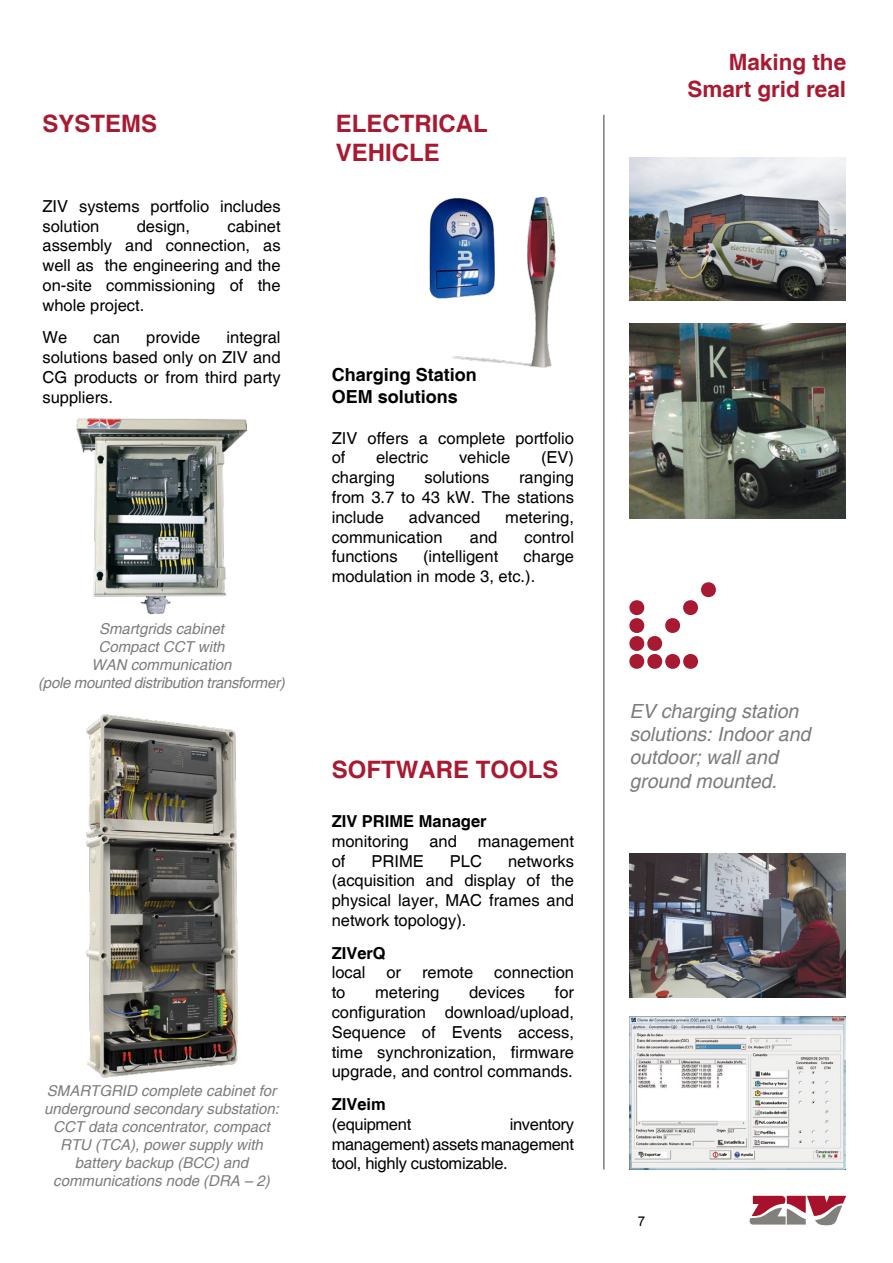
<style>
.page{position:relative;width:893px;height:1263px;background:#fff}
.page>*{position:absolute;margin:0;border:0;box-sizing:border-box;transform-origin:0 0}
.t1{font:700 24px/28.8px "Helvetica";color:#a81a31}
.t2{font:700 22.5px/27px "Helvetica";color:#a81a31;text-align:right}
.t3{font:italic 19.5px/23.4px "Helvetica";color:#7b7c7e}
.t4{font:700 18px/21.6px "Helvetica";color:#000}
.t5{font:16.5px/19.8px "Helvetica";color:#000;text-align:justify}
.t6{font:700 16.5px "Helvetica";color:#000}
.t7{font:16.5px "Helvetica";letter-spacing:-.02em;color:#000}
.t8{font:italic 15px/18px "Helvetica";color:#7b7c7e;text-align:center}
.t9{font:13.5px "Arial";color:#000}
</style>
<div class="page">
<svg style="left:749px;top:1196px;width:97px;height:29px"></svg>
<svg style="left:629px;top:582px;width:87px;height:87px"></svg>
<img style="left:629px;top:157px;width:217px;height:144px">
<img style="left:438px;top:197px;width:118px;height:171px">
<img style="left:76px;top:418px;width:171px;height:197px">
<img style="left:86px;top:714px;width:152px;height:364px">
<img style="left:629px;top:323px;width:217px;height:196px">
<img style="left:629px;top:1016px;width:217px;height:153px">
<img style="left:629px;top:853px;width:217px;height:145px">
<img style="left:429px;top:198px;width:67px;height:100px">
<hr style="left:603px;top:115px;width:2px;height:1054px;background:#7b7c7e">
<h1 class="t1" style="left:43px;top:111px;width:116px">SYSTEMS</h1>
<h1 class="t1" style="left:336px;top:111px;width:153px">ELECTRICAL<br>VEHICLE</h1>
<p class="t5" style="left:43px;top:197px;width:240px">ZIV systems portfolio includes solution</p>
<p class="t5" style="left:43px;top:217px;width:240px;text-indent:185px">cabinet assembly and connection, as well as the engineering and the on‑site commissioning of the whole project.</p>
<p class="t5" style="left:43px;top:328px;width:26px">We</p>
<p class="t5" style="left:93px;top:328px;width:28px">can</p>
<p class="t5" style="left:146px;top:328px;width:56px">provide</p>
<p class="t5" style="left:137px;top:217px;width:55px">design,</p>
<p class="t5" style="left:43px;top:328px;width:240px;text-indent:184px">integral solutions based only on ZIV and CG products or from third party suppliers.</p>
<p class="t8" style="left:38px;top:620px;width:248px">Smartgrids cabinet<br>Compact CCT with<br>WAN communication<br>(pole mounted distribution transformer)</p>
<p class="t8" style="left:44px;top:1082px;width:237px">SMARTGRID complete cabinet for underground secondary substation:<br>CCT data concentrator, compact<br>RTU (TCA), power supply with battery backup (BCC) and communications node (DRA – 2)</p>
<p class="t4" style="left:332px;top:365px;width:147px">Charging Station<br>OEM solutions</p>
<p class="t5" style="left:332px;top:428px;width:244px">ZIV offers a complete portfolio of</p>
<p class="t5" style="left:376px;top:448px;width:54px">electric</p>
<p class="t5" style="left:459px;top:448px;width:53px">vehicle</p>
<p class="t5" style="left:541px;top:448px;width:34px">(EV)</p>
<p class="t5" style="left:332px;top:468px;width:65px">charging</p>
<p class="t5" style="left:424px;top:468px;width:67px">solutions</p>
<p class="t5" style="left:332px;top:468px;width:244px;text-indent:187px">ranging from 3.7 to 43 kW. The stations include</p>
<p class="t5" style="left:409px;top:508px;width:73px">advanced</p>
<p class="t5" style="left:505px;top:508px;width:70px">metering,</p>
<p class="t5" style="left:332px;top:527px;width:112px">communication</p>
<p class="t5" style="left:470px;top:527px;width:29px">and</p>
<p class="t5" style="left:524px;top:527px;width:51px">control</p>
<p class="t5" style="left:332px;top:547px;width:68px">functions</p>
<p class="t5" style="left:423px;top:547px;width:77px">(intelligent</p>
<p class="t5" style="left:332px;top:547px;width:244px;text-indent:192px">charge modulation in mode 3, etc.).</p>
<h1 class="t1" style="left:332px;top:756px;width:228px">SOFTWARE TOOLS</h1>
<p class="t6" style="left:332px;top:811px;width:156px">ZIV PRIME Manager</p>
<p class="t5" style="left:332px;top:832px;width:79px">monitoring</p>
<p class="t5" style="left:429px;top:832px;width:29px">and</p>
<p class="t5" style="left:478px;top:832px;width:98px">management</p>
<p class="t5" style="left:332px;top:851px;width:15px">of</p>
<p class="t5" style="left:371px;top:851px;width:54px">PRIME</p>
<p class="t5" style="left:450px;top:851px;width:34px">PLC</p>
<p class="t5" style="left:332px;top:851px;width:244px;text-indent:176px">networks (acquisition and display of the physical layer, MAC frames and network topology).</p>
<p class="t6" style="left:332px;top:943px;width:56px">ZIVerQ</p>
<p class="t5" style="left:332px;top:963px;width:35px">local</p>
<p class="t5" style="left:386px;top:963px;width:16px">or</p>
<p class="t5" style="left:422px;top:963px;width:53px">remote</p>
<p class="t5" style="left:494px;top:963px;width:81px">connection</p>
<p class="t5" style="left:332px;top:983px;width:15px">to</p>
<p class="t5" style="left:375px;top:983px;width:66px">metering</p>
<p class="t5" style="left:469px;top:983px;width:57px">devices</p>
<p class="t5" style="left:332px;top:983px;width:244px;text-indent:223px">for configuration download/upload, Sequence of Events access, time synchronization, firmware upgrade, and control commands.</p>
<p class="t6" style="left:332px;top:1094px;width:56px">ZIVeim</p>
<p class="t7" style="left:332px;top:1114px;width:81px">(equipment</p>
<p class="t5" style="left:332px;top:1115px;width:244px;text-indent:178px">inventory management) assets management tool, highly customizable.</p>
<h2 class="t2" style="left:687px;top:50px;width:160px">Making the<br>Smart grid real</h2>
<p class="t3" style="left:629px;top:700px;width:183px">EV charging station solutions: Indoor and outdoor; wall and ground mounted.</p>
<p class="t9" style="left:638px;top:1212px;width:9px">7</p>
</div>
